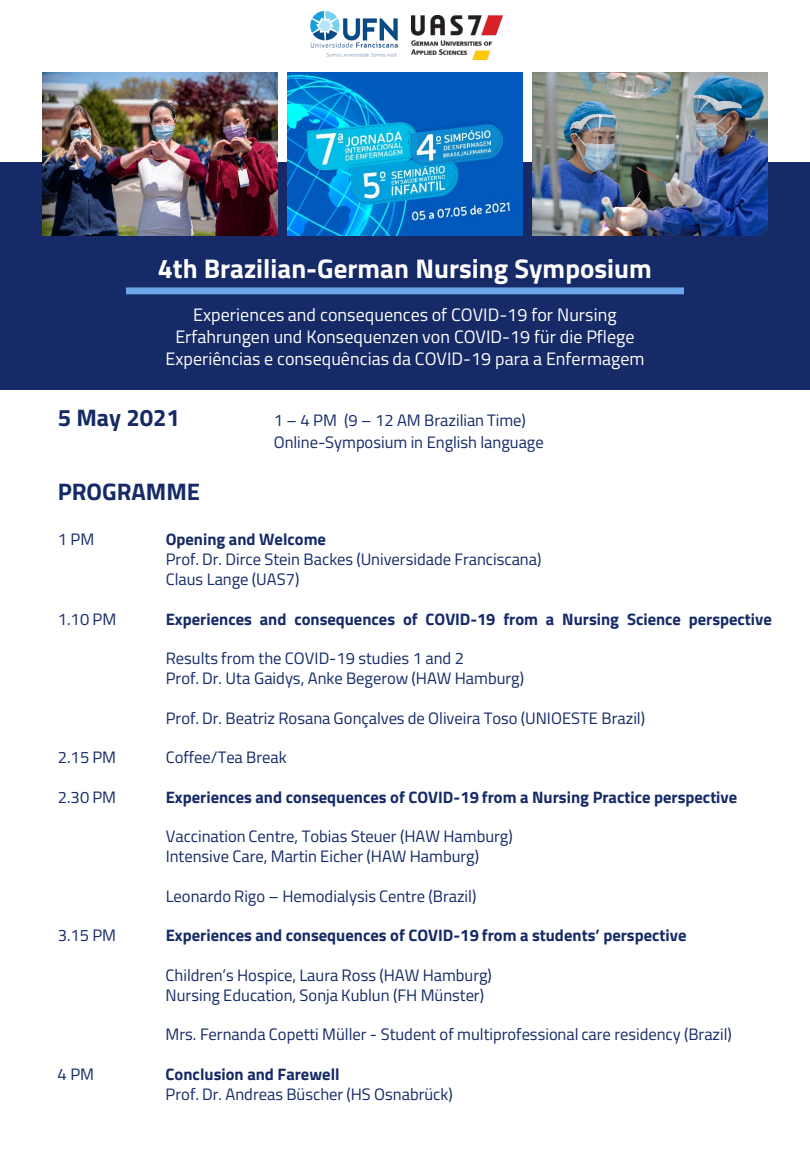
<style>
.page{position:relative;width:810px;height:1170px;background:#fff}
.page>*{position:absolute;margin:0;border:0;box-sizing:border-box;transform-origin:0 0}
.t1{font:700 27px "Titillium Web";color:#fff}
.t2{font:700 24px "Titillium Web";color:#152a67}
.t3{font:18px "Titillium Web";color:#fff}
.t4{font:16.5px "Titillium Web";color:#152a67}
.t5{font:700 16.5px "Titillium Web";color:#152a67}
</style>
<div class="page">
<div style="left:0;top:162px;width:810px;height:228px;background:#152a67"></div>
<img style="left:42px;top:72px;width:236px;height:163px">
<img style="left:287px;top:72px;width:236px;height:163px">
<img style="left:532px;top:72px;width:236px;height:163px">
<div style="left:126px;top:287px;width:558px;height:7px;background:#6ca7e9"></div>
<img style="left:310px;top:10px;width:88px;height:47px">
<img style="left:411px;top:16px;width:91px;height:44px">
<p class="t1" style="left:158px;top:248px;width:496px">4th Brazilian-German Nursing Symposium</p>
<p class="t3" style="left:193px;top:302px;width:425px">Experiences and consequences of COVID-19 for Nursing</p>
<p class="t3" style="left:175px;top:323px;width:461px">Erfahrungen und Konsequenzen von COVID-19 für die Pflege</p>
<p class="t3" style="left:165px;top:345px;width:481px">Experiências e consequências da COVID-19 para a Enfermagem</p>
<p class="t2" style="left:58px;top:399px;width:124px">5 May 2021</p>
<p class="t4" style="left:274px;top:408px;width:254px">1 – 4 PM (9 – 12 AM Brazilian Time)</p>
<p class="t4" style="left:274px;top:430px;width:272px">Online-Symposium in English language</p>
<p class="t2" style="left:58px;top:473px;width:144px">PROGRAMME</p>
<p class="t4" style="left:58px;top:528px;width:38px">1PM</p>
<p class="t5" style="left:166px;top:527px;width:162px">Opening and Welcome</p>
<p class="t4" style="left:166px;top:547px;width:377px">Prof. Dr. Dirce Stein Backes (Universidade Franciscana)</p>
<p class="t4" style="left:166px;top:567px;width:135px">Claus Lange (UAS7)</p>
<p class="t4" style="left:58px;top:607px;width:60px">1.10 PM</p>
<p class="t5" style="left:166px;top:606px;width:608px">Experiences and consequences of COVID-19 from a Nursing Science perspective</p>
<p class="t4" style="left:166px;top:646px;width:300px">Results from the COVID-19 studies 1 and 2</p>
<p class="t4" style="left:166px;top:666px;width:360px">Prof. Dr. Uta Gaidys, Anke Begerow (HAW Hamburg)</p>
<p class="t4" style="left:166px;top:706px;width:481px">Prof. Dr. Beatriz Rosana Gonçalves de Oliveira Toso (UNIOESTE Brazil)</p>
<p class="t4" style="left:58px;top:745px;width:60px">2.15 PM</p>
<p class="t4" style="left:166px;top:745px;width:122px">Coffee/Tea Break</p>
<p class="t4" style="left:58px;top:785px;width:60px">2.30 PM</p>
<p class="t5" style="left:166px;top:784px;width:573px">Experiences and consequences of COVID-19 from a Nursing Practice perspective</p>
<p class="t4" style="left:166px;top:825px;width:349px">Vaccination Centre, Tobias Steuer (HAW Hamburg)</p>
<p class="t4" style="left:166px;top:844px;width:315px">Intensive Care, Martin Eicher (HAW Hamburg)</p>
<p class="t4" style="left:166px;top:884px;width:312px">Leonardo Rigo – Hemodialysis Centre (Brazil)</p>
<p class="t4" style="left:58px;top:924px;width:60px">3.15 PM</p>
<p class="t5" style="left:166px;top:923px;width:522px">Experiences and consequences of COVID-19 from a students’ perspective</p>
<p class="t4" style="left:166px;top:963px;width:328px">Children’s Hospice, Laura Ross (HAW Hamburg)</p>
<p class="t4" style="left:166px;top:983px;width:320px">Nursing Education, Sonja Kublun (FH Münster)</p>
<p class="t4" style="left:166px;top:1023px;width:568px">Mrs. Fernanda Copetti Müller - Student of multiprofessional care residency (Brazil)</p>
<p class="t4" style="left:58px;top:1062px;width:38px">4PM</p>
<p class="t5" style="left:166px;top:1062px;width:176px">Conclusion and Farewell</p>
<p class="t4" style="left:166px;top:1082px;width:289px">Prof. Dr. Andreas Büscher (HS Osnabrück)</p>
</div>
